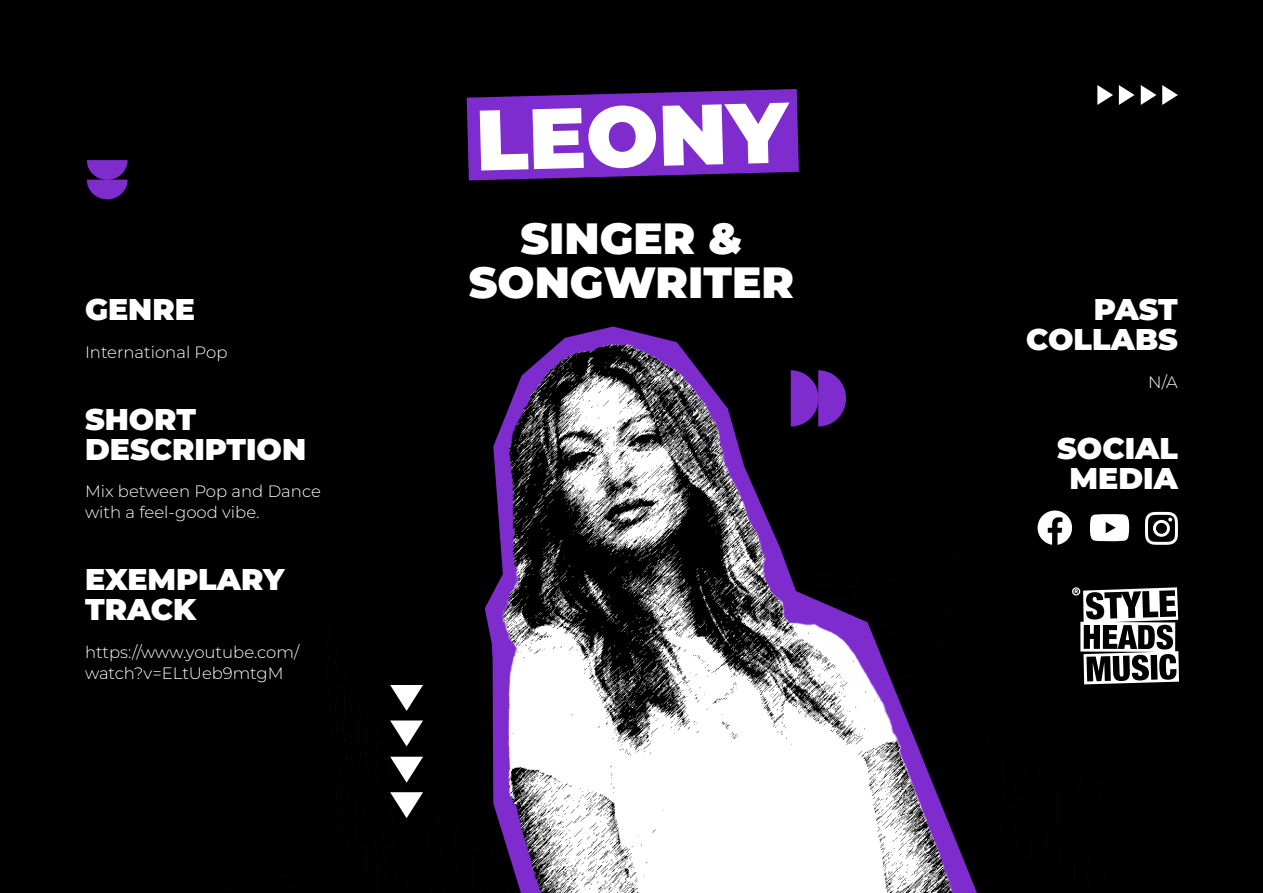
<style>
.page{position:relative;width:1263px;height:893px;background:#000}
.page>*{position:absolute;margin:0;border:0;box-sizing:border-box;transform-origin:0 0}
.t1{font:900 85.5px "Montserrat";color:#fff}
.t2{font:900 43.8px/43.8px "Montserrat";color:#fff;text-align:center}
.t3{font:900 30px/30px "Montserrat";color:#fff}
.t4{font:300 16.5px/21px "Montserrat";color:#fff}
</style>
<div class="page">
<svg style="left:467px;top:89px;width:332px;height:91px;background:#7227bb"></svg>
<img style="left:484px;top:326px;width:480px;height:567px">
<svg style="left:1072px;top:587px;width:107px;height:97px"></svg>
<svg style="left:1090px;top:514px;width:39px;height:27px"></svg>
<svg style="left:1037px;top:510px;width:35px;height:35px"></svg>
<svg style="left:1145px;top:512px;width:33px;height:33px"></svg>
<svg style="left:1097px;top:85px;width:16px;height:20px"></svg>
<svg style="left:1119px;top:85px;width:15px;height:20px"></svg>
<svg style="left:1141px;top:85px;width:15px;height:20px"></svg>
<svg style="left:1162px;top:85px;width:16px;height:20px"></svg>
<svg style="left:87px;top:160px;width:41px;height:39px"></svg>
<svg style="left:390px;top:685px;width:33px;height:26px"></svg>
<svg style="left:390px;top:720px;width:33px;height:26px"></svg>
<svg style="left:390px;top:757px;width:33px;height:26px"></svg>
<svg style="left:390px;top:792px;width:33px;height:26px"></svg>
<svg style="left:791px;top:370px;width:55px;height:57px"></svg>
<h3 class="t3" style="left:85px;top:293px;width:111px">GENRE</h3>
<p class="t4" style="left:85px;top:341px;width:144px">International Pop</p>
<h3 class="t3" style="left:85px;top:402px;width:223px">SHORT<br>DESCRIPTION</h3>
<p class="t4" style="left:85px;top:480px;width:237px">Mix between Pop and Dance with a feel-good vibe.</p>
<h3 class="t3" style="left:85px;top:562px;width:201px">EXEMPLARY<br>TRACK</h3>
<p class="t4" style="left:85px;top:641px;width:216px">https://www.youtube.com/ watch?v=ELtUeb9mtgM</p>
<h1 class="t1" style="left:473px;top:77px;width:314px;rotate:-2deg">LEONY</h1>
<h2 class="t2" style="left:469px;top:214px;width:327px">SINGER &amp;<br>SONGWRITER</h2>
<h3 class="t3" style="left:1026px;top:293px;width:153px;text-align:right">PAST<br>COLLABS</h3>
<p class="t4" style="left:1148px;top:371px;width:31px">N/A</p>
<h3 class="t3" style="left:1057px;top:432px;width:122px;text-align:center">SOCIAL<br>MEDIA</h3>
</div>
